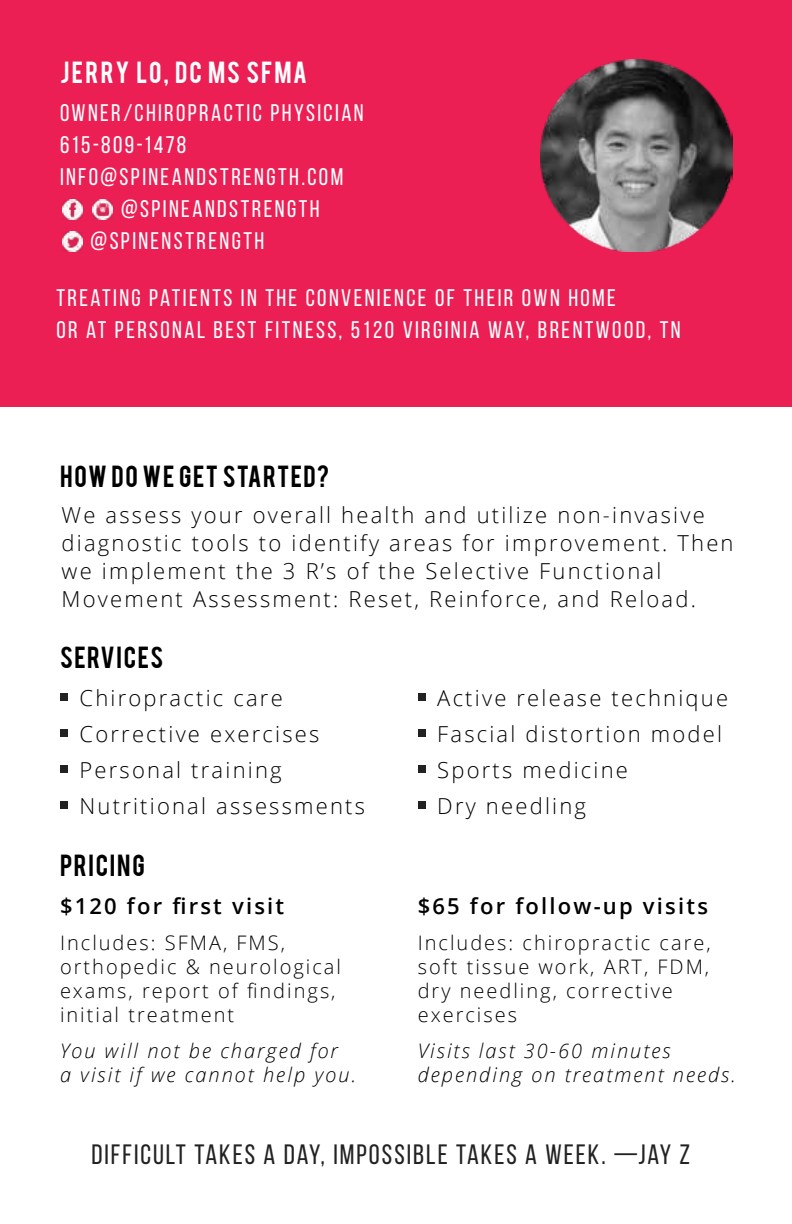
<style>
.page{position:relative;width:792px;height:1224px;background:#fff}
.page>*{position:absolute;margin:0;border:0;box-sizing:border-box;transform-origin:0 0}
.t1{font:28px "Bebas Neue";letter-spacing:.07em;color:#222}
.t2{font:24px/32px "Bebas Neue";letter-spacing:.1em;color:#fff}
.t3{font:24px "Bebas";letter-spacing:.065em;color:#000}
.t4{font:24px "Bebas";letter-spacing:.075em;color:#fff}
.t5{font:300 22px/36px "Open Sans";letter-spacing:.1em;color:#000}
.t6{font:600 22px "Open Sans";letter-spacing:.1em;color:#000}
.t7{font:300 20px/24px "Open Sans";letter-spacing:.1em;color:#000}
.t8{font:italic 300 20px/24px "Open Sans";letter-spacing:.1em;color:#000}
</style>
<div class="page">
<div style="left:0;top:0;width:792px;height:406px;background:#ec1f55"></div>
<img style="left:62px;top:199px;width:20px;height:20px">
<img style="left:92px;top:199px;width:20px;height:20px">
<img style="left:62px;top:231px;width:20px;height:20px">
<img style="left:541px;top:60px;width:191px;height:191px">
<div style="left:60px;top:693px;width:8px;height:8px;background:#222"></div>
<div style="left:60px;top:729px;width:8px;height:8px;background:#222"></div>
<div style="left:60px;top:765px;width:8px;height:8px;background:#222"></div>
<div style="left:60px;top:801px;width:8px;height:8px;background:#222"></div>
<div style="left:418px;top:693px;width:8px;height:8px;background:#222"></div>
<div style="left:418px;top:729px;width:8px;height:8px;background:#222"></div>
<div style="left:418px;top:765px;width:8px;height:8px;background:#222"></div>
<div style="left:418px;top:801px;width:8px;height:8px;background:#222"></div>
<p class="t4" style="left:60px;top:54px;width:249px">JERRY LO, DC MS SFMA</p>
<p class="t2" style="left:60px;top:97px;width:305px">OWNER/CHIROPRACTIC PHYSICIAN</p>
<p class="t2" style="left:60px;top:129px;width:128px">615-809-1478</p>
<p class="t2" style="left:60px;top:161px;width:285px">INFO@SPINEANDSTRENGTH.COM</p>
<p class="t2" style="left:121px;top:193px;width:200px">@SPINEANDSTRENGTH</p>
<p class="t2" style="left:91px;top:225px;width:175px">@SPINENSTRENGTH</p>
<p class="t2" style="left:56px;top:281px;width:626px">TREATING PATIENTS IN THE CONVENIENCE OF THEIR OWN HOME<br>OR AT PERSONAL BEST FITNESS, 5120 VIRGINIA WAY, BRENTWOOD, TN</p>
<p class="t3" style="left:60px;top:459px;width:271px">HOW DO WE GET STARTED?</p>
<p class="t5" style="left:62px;top:501px;width:674px;line-height:28px">We assess your overall health and utilize non-invasive diagnostic tools to identify areas for improvement. Then we implement the 3 R’s of the Selective Functional Movement Assessment: Reset, Reinforce, and Reload.</p>
<p class="t3" style="left:60px;top:640px;width:105px">SERVICES</p>
<p class="t5" style="left:80px;top:679px;width:287px">Chiropractic care<br>Corrective exercises<br>Personal training<br>Nutritional assessments</p>
<p class="t5" style="left:437px;top:679px;width:292px">Active release technique<br>Fascial distortion model<br>Sports medicine<br>Dry needling</p>
<p class="t3" style="left:60px;top:848px;width:86px">PRICING</p>
<p class="t6" style="left:60px;top:891px;width:226px">$120 for first visit</p>
<p class="t7" style="left:60px;top:930px;width:283px">Includes: SFMA, FMS, orthopedic &amp; neurological exams, report of findings, initial treatment</p>
<p class="t8" style="left:60px;top:1038px;width:298px">You will not be charged for<br>a visit if we cannot help you.</p>
<p class="t6" style="left:418px;top:891px;width:292px">$65 for follow-up visits</p>
<p class="t7" style="left:418px;top:930px;width:294px">Includes: chiropractic care, soft tissue work, ART, FDM, dry needling, corrective exercises</p>
<p class="t8" style="left:418px;top:1038px;width:320px">Visits last 30-60 minutes depending on treatment needs.</p>
<p class="t1" style="left:91px;top:1139px;width:600px">DIFFICULT TAKES A DAY, IMPOSSIBLE TAKES A WEEK. —JAY Z</p>
</div>
